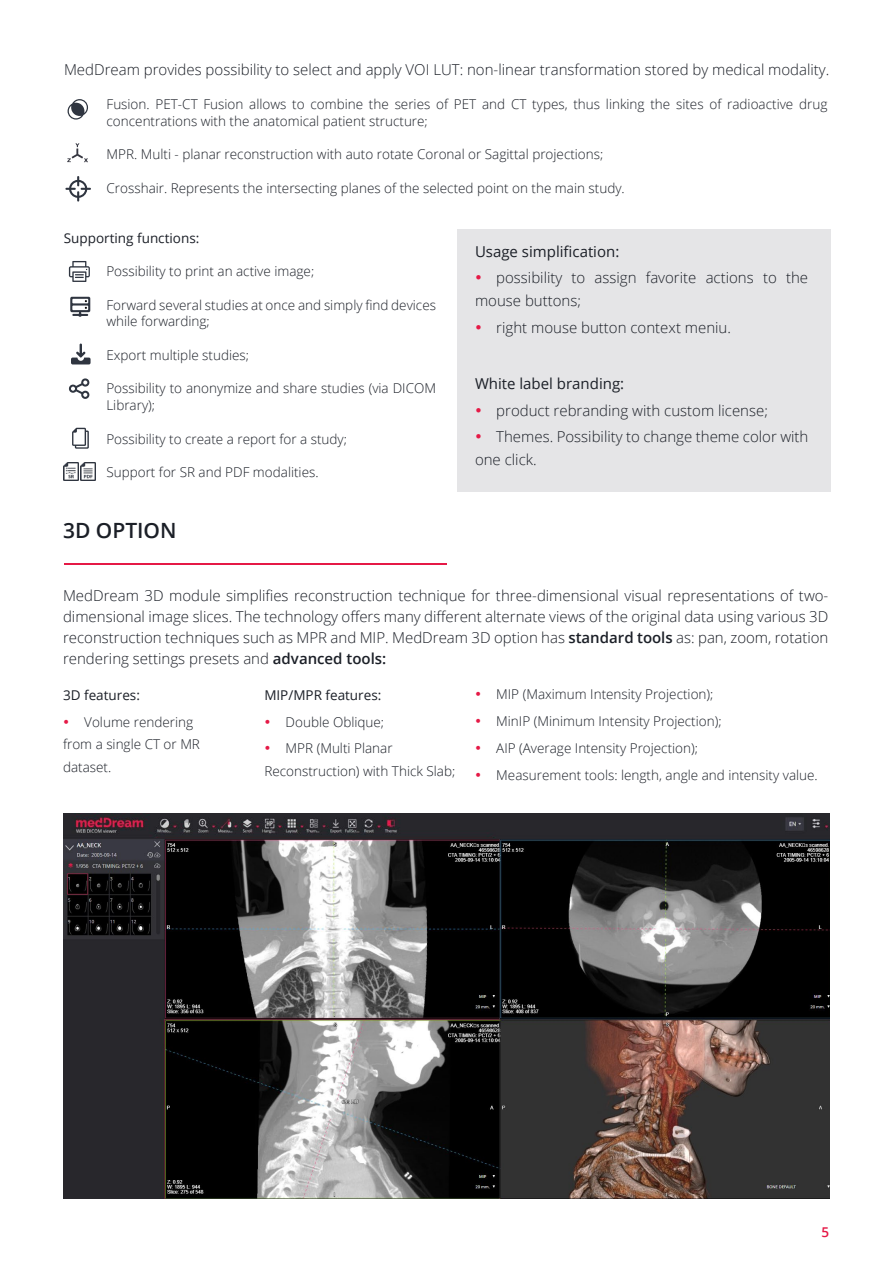
<style>
.page{position:relative;width:893px;height:1263px;background:#fff}
.page>*{position:absolute;margin:0;border:0;box-sizing:border-box;transform-origin:0 0}
.Paragraph_Style_1{font:600 21px "Open Sans";color:#1b1f27}
.t1{font:300 15px/21px "Open Sans";color:#1b1f27}
.t2{font:15px "Open Sans";color:#1b1f27}
.Paragraph_Style_2{font:300 13.5px/16.5px "Open Sans";color:#1b1f27}
.Paragraph_Style_2-2{font:13.5px "Open Sans";color:#1b1f27}
.t3{font:600 13.5px "Open Sans";color:#e51946}
.s1{color:#e51946}
.s2{font-weight:600}
</style>
<div class="page">
<img style="left:63px;top:837px;width:766px;height:362px">
<img style="left:63px;top:813px;width:766px;height:24px">
<hr style="left:64px;top:563px;width:382px;height:1px;background:#e51946">
<div style="left:457px;top:229px;width:373px;height:263px;background:#e5e5e7"></div>
<svg style="left:70px;top:297px;width:20px;height:20px"></svg>
<svg style="left:72px;top:428px;width:17px;height:21px"></svg>
<svg style="left:69px;top:378px;width:20px;height:21px"></svg>
<svg style="left:69px;top:261px;width:21px;height:21px"></svg>
<img style="left:81px;top:462px;width:14px;height:19px">
<img style="left:64px;top:462px;width:14px;height:19px">
<svg style="left:71px;top:344px;width:20px;height:20px"></svg>
<svg style="left:67px;top:143px;width:21px;height:19px"></svg>
<svg style="left:68px;top:99px;width:20px;height:21px"></svg>
<svg style="left:65px;top:176px;width:26px;height:26px"></svg>
<p class="t1" style="left:64px;top:59px;width:767px">MedDream provides possibility to select and apply VOI LUT: non-linear transformation stored by medical modality.</p>
<p class="Paragraph_Style_2" style="left:107px;top:96px;width:722px">Fusion. PET-CT Fusion allows to combine the series of PET and CT types, thus linking the sites of radioactive drug concentrations with the anatomical patient structure;</p>
<p class="Paragraph_Style_2" style="left:107px;top:146px;width:498px">MPR. Multi - planar reconstruction with auto rotate Coronal or Sagittal projections;</p>
<p class="Paragraph_Style_2" style="left:107px;top:179px;width:520px">Crosshair. Represents the intersecting planes of the selected point on the main study.</p>
<p class="Paragraph_Style_2-2" style="left:64px;top:229px;width:137px">Supporting functions:</p>
<p class="Paragraph_Style_2" style="left:106px;top:263px;width:209px">Possibility to print an active image;</p>
<p class="Paragraph_Style_2" style="left:106px;top:296px;width:331px">Forward several studies at once and simply find devices while forwarding;</p>
<p class="Paragraph_Style_2" style="left:106px;top:346px;width:144px">Export multiple studies;</p>
<p class="Paragraph_Style_2" style="left:106px;top:380px;width:331px">Possibility to anonymize and share studies (via DICOM<br>Library);</p>
<p class="Paragraph_Style_2" style="left:106px;top:430px;width:242px">Possibility to create a report for a study;</p>
<p class="Paragraph_Style_2" style="left:106px;top:463px;width:214px">Support for SR and PDF modalities.</p>
<p class="Paragraph_Style_1" style="left:63px;top:516px;width:115px">3D OPTION</p>
<p class="t2" style="left:475px;top:241px;width:146px">Usage simplification:</p>
<p class="t1" style="left:475px;top:266px;width:335px;line-height:22.5px"><span class="s1">•</span> possibility to assign favorite actions to the mouse buttons;</p>
<p class="t1" style="left:475px;top:316px;width:258px"><span class="s1">•</span> right mouse button context meniu.</p>
<p class="t2" style="left:475px;top:373px;width:151px">White label branding:</p>
<p class="t1" style="left:475px;top:399px;width:294px"><span class="s1">•</span> product rebranding with custom license;</p>
<p class="t1" style="left:475px;top:425px;width:335px;line-height:22.5px"><span class="s1">•</span> Themes. Possibility to change theme color with one click.</p>
<p class="t1" style="left:63px;top:585px;width:767px;text-align:justify">MedDream 3D module simplifies reconstruction technique for three-dimensional visual representations of two&shy;dimensional image slices. The technology offers many different alternate views of the original data using various 3D reconstruction techniques such as MPR and MIP. MedDream 3D option has <span class="s2">standard tools</span> as: pan, zoom, rotation rendering settings presets and <span class="s2">advanced tools:</span></p>
<p class="Paragraph_Style_2-2" style="left:63px;top:686px;width:78px">3D features:</p>
<p class="Paragraph_Style_2" style="left:63px;top:710px;width:138px;line-height:22.5px"><span class="s1">•</span> Volume rendering from a single CT or MR dataset.</p>
<p class="Paragraph_Style_2-2" style="left:264px;top:686px;width:119px">MIP/MPR features:</p>
<p class="Paragraph_Style_2" style="left:264px;top:713px;width:121px"><span class="s1">•</span> Double Oblique;</p>
<p class="Paragraph_Style_2" style="left:264px;top:737px;width:192px;line-height:22.5px"><span class="s1">•</span> MPR (Multi Planar<br>Reconstruction) with Thick Slab;</p>
<p class="Paragraph_Style_2" style="left:475px;top:686px;width:240px"><span class="s1">•</span> MIP (Maximum Intensity Projection);</p>
<p class="Paragraph_Style_2" style="left:475px;top:712px;width:248px"><span class="s1">•</span> MinIP (Minimum Intensity Projection);</p>
<p class="Paragraph_Style_2" style="left:475px;top:739px;width:225px"><span class="s1">•</span> AIP (Average Intensity Projection);</p>
<p class="Paragraph_Style_2" style="left:475px;top:766px;width:344px"><span class="s1">•</span> Measurement tools: length, angle and intensity value.</p>
<p class="t3" style="left:821px;top:1223px;width:9px">5</p>
</div>
